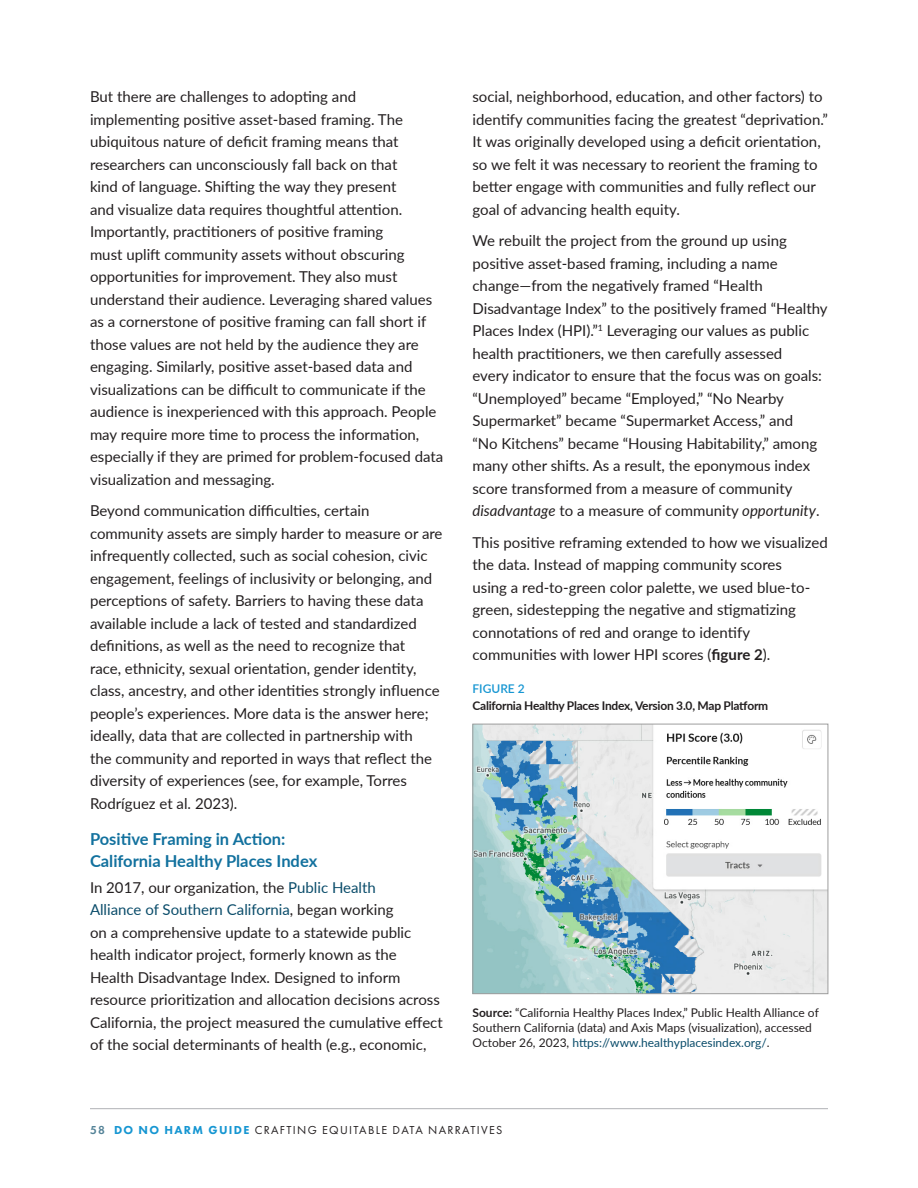
<style>
.page{position:relative;width:918px;height:1188px;background:#fff}
.page>*{position:absolute;margin:0;border:0;box-sizing:border-box;transform-origin:0 0}
.H6_Subhead__Blue{font:700 16.5px/22.5px "Lato";color:#12719e}
.Body_Text{font:15px/22.5px "Lato";color:#231f20}
.Figure_Source{font:12px/15px "Lato";color:#231f20}
.Figure_Title{font:700 12px "Lato";letter-spacing:-.02em;color:#231f20}
.t1{font:12px "Futura PT";letter-spacing:.11em;color:#231f20}
.Figure_Number{font:600 12px "Lato";color:#1696d2}
.s1{color:#0a4c6a}
.s2{font-style:italic}
.s3{font-weight:700}
.s4{font-weight:600;color:#538297}
.s5{font-weight:800;color:#1696d2}
</style>
<div class="page">
<hr style="left:90px;top:1108px;width:738px;height:1px;background:#b0b1b5">
<img style="left:475px;top:726px;width:351px;height:266px">
<div style="left:473px;top:724px;width:355px;height:270px;border:1px solid #9d9d9d"></div>
<p class="Body_Text" style="left:90px;top:85px;width:355px">But there are challenges to adopting and implementing positive asset-based framing. The ubiquitous nature of deficit framing means that researchers can unconsciously fall back on that<br>kind of language. Shifting the way they present<br>and visualize data requires thoughtful attention.<br>Importantly, practitioners of positive framing<br>must uplift community assets without obscuring opportunities for improvement. They also must understand their audience. Leveraging shared values as a cornerstone of positive framing can fall short if those values are not held by the audience they are engaging. Similarly, positive asset-based data and visualizations can be difficult to communicate if the audience is inexperienced with this approach. People may require more time to process the information, especially if they are primed for problem-focused data visualization and messaging.</p>
<p class="Body_Text" style="left:90px;top:499px;width:354px">Beyond communication difficulties, certain community assets are simply harder to measure or are infrequently collected, such as social cohesion, civic engagement, feelings of inclusivity or belonging, and perceptions of safety. Barriers to having these data available include a lack of tested and standardized definitions, as well as the need to recognize that<br>race, ethnicity, sexual orientation, gender identity, class, ancestry, and other identities strongly influence people’s experiences. More data is the answer here; ideally, data that are collected in partnership with<br>the community and reported in ways that reflect the diversity of experiences (see, for example, Torres Rodríguez et al. 2023).</p>
<h4 class="H6_Subhead__Blue" style="left:90px;top:827px;width:229px">Positive Framing in Action:<br>California Healthy Places Index</h4>
<p class="Body_Text" style="left:90px;top:875px;width:354px">In 2017, our organization, the <span class="s1">Public Health<br>Alliance of Southern California</span>, began working<br>on a comprehensive update to a statewide public health indicator project, formerly known as the Health Disadvantage Index. Designed to inform resource prioritization and allocation decisions across California, the project measured the cumulative effect of the social determinants of health (e.g., economic,</p>
<p class="Body_Text" style="left:472px;top:85px;width:357px">social, neighborhood, education, and other factors) to identify communities facing the greatest “deprivation.” It was originally developed using a deficit orientation, so we felt it was necessary to reorient the framing to better engage with communities and fully reflect our goal of advancing health equity.</p>
<p class="Body_Text" style="left:472px;top:229px;width:357px">We rebuilt the project from the ground up using positive asset-based framing, including a name change—from the negatively framed “Health Disadvantage Index” to the positively framed “Healthy Places Index (HPI).”<sup>1</sup> Leveraging our values as public health practitioners, we then carefully assessed<br>every indicator to ensure that the focus was on goals: “Unemployed” became “Employed,” “No Nearby Supermarket” became “Supermarket Access,” and<br>“No Kitchens” became “Housing Habitability,” among many other shifts. As a result, the eponymous index score transformed from a measure of community <span class="s2">disadvantage</span> to a measure of community <span class="s2">opportunity</span>.</p>
<p class="Body_Text" style="left:472px;top:530px;width:357px">This positive reframing extended to how we visualized the data. Instead of mapping community scores<br>using a red-to-green color palette, we used blue-to&shy;green, sidestepping the negative and stigmatizing connotations of red and orange to identify communities with lower HPI scores (<span class="s3">figure 2</span>).</p>
<p class="Figure_Number" style="left:472px;top:680px;width:54px">FIGURE 2</p>
<p class="Figure_Title" style="left:472px;top:696px;width:297px">California Healthy Places Index, Version 3.0, Map Platform</p>
<p class="Figure_Source" style="left:472px;top:1005px;width:348px"><span class="s3">Source:</span> “California Healthy Places Index,” Public Health Alliance of<br>Southern California (data) and Axis Maps (visualization), accessed<br>October 26, 2023, <span class="s1">https://www.healthyplacesindex.org/</span>.</p>
<p class="t1" style="left:90px;top:1123px;width:414px"><span class="s4">58</span> <span class="s5">DO NO HARM GUIDE</span> CRAFTING EQUITABLE DATA NARRATIVES</p>
</div>
